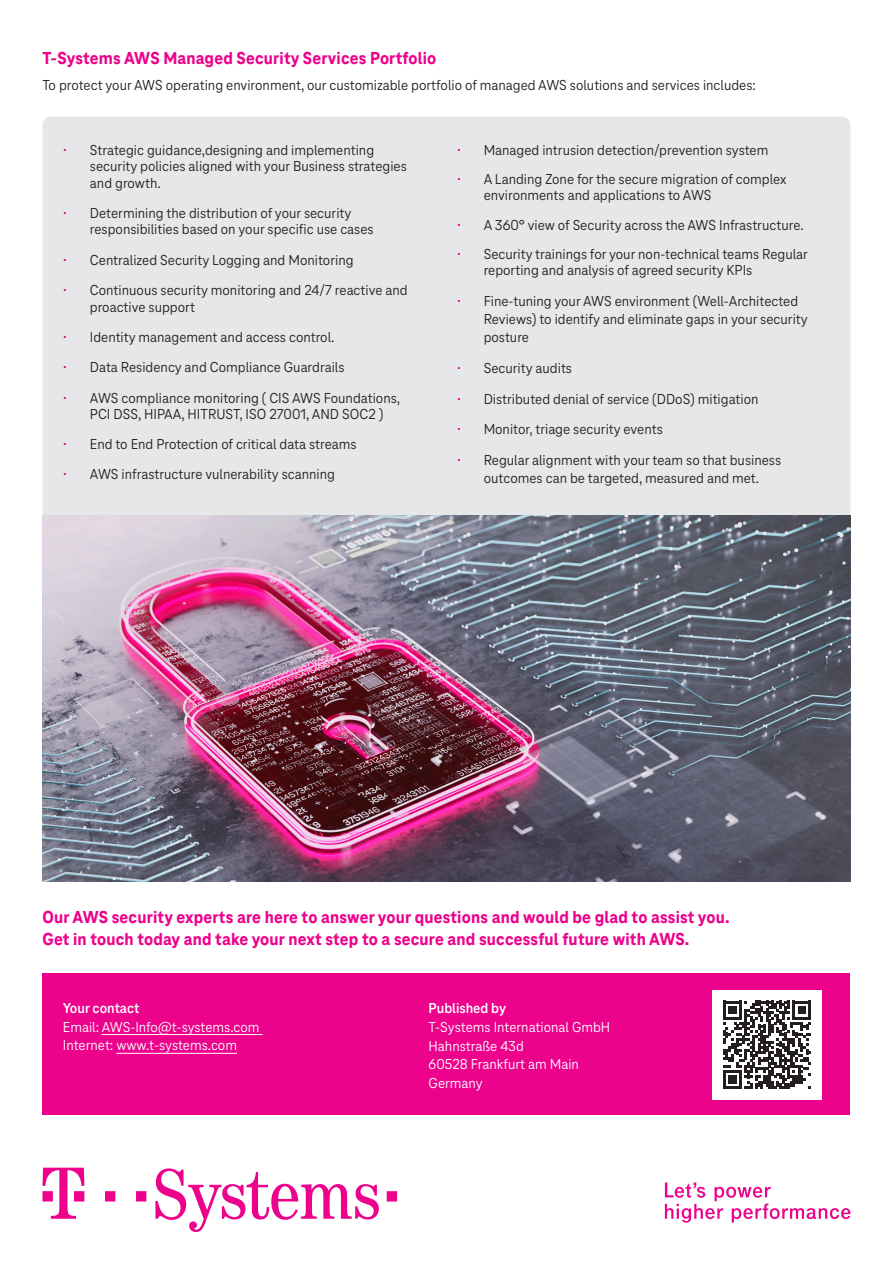
<style>
.page{position:relative;width:893px;height:1263px;background:#fff}
.page>*{position:absolute;margin:0;border:0;box-sizing:border-box;transform-origin:0 0}
.Heading_magenta_01{font:800 18px/21.6px "Tele Neo";letter-spacing:.01em;color:#ed028c}
.Body_copy{font:15px/16.5px "Tele Neo";color:#231f20}
.Text_10_Nor_Weiss{font:15px "Tele Neo";color:#fff}
.Zwischenheadline_10{font:700 15px "Tele Neo";color:#fff}
.Text_10_Nor_Weiss-2{font:700 15px "Tele Neo";color:#fff}
.s1{color:#ed028c}
</style>
<div class="page">
<div style="left:43px;top:117px;width:807px;height:468px;background:#e6e7e9;border-radius:9px"></div>
<svg style="left:665px;top:1182px;width:185px;height:40px"></svg>
<svg style="left:105px;top:1191px;width:10px;height:10px"></svg>
<svg style="left:136px;top:1191px;width:10px;height:10px"></svg>
<svg style="left:43px;top:1168px;width:41px;height:51px"></svg>
<svg style="left:155px;top:1168px;width:224px;height:64px"></svg>
<svg style="left:387px;top:1191px;width:10px;height:10px"></svg>
<div style="left:43px;top:973px;width:807px;height:142px;background:#ed028c"></div>
<hr style="left:102px;top:1034px;width:161px;height:1px;background:#fff">
<hr style="left:116px;top:1053px;width:121px;height:1px;background:#fff">
<div style="left:712px;top:990px;width:110px;height:110px;background:#fff"></div>
<svg style="left:723px;top:1001px;width:88px;height:88px"></svg>
<img style="left:43px;top:516px;width:807px;height:366px">
<p class="Heading_magenta_01" style="left:43px;top:47px;width:395px">T-Systems AWS Managed Security Services Portfolio</p>
<p class="Body_copy" style="left:43px;top:77px;width:715px">To protect your AWS operating environment, our customizable portfolio of managed AWS solutions and services includes:</p>
<p class="Body_copy" style="left:90px;top:142px;width:318px;text-indent:-27px"><span class="s1">•</span> Strategic guidance,designing and implementing security policies aligned with your Business strategies and growth.</p>
<p class="Body_copy" style="left:90px;top:205px;width:285px;text-indent:-27px"><span class="s1">•</span> Determining the distribution of your security responsibilities based on your specific use cases</p>
<p class="Body_copy" style="left:63px;top:252px;width:292px"><span class="s1">•</span> Centralized Security Logging and Monitoring</p>
<p class="Body_copy" style="left:90px;top:282px;width:319px;text-indent:-27px"><span class="s1">•</span> Continuous security monitoring and 24/7 reactive and proactive support</p>
<p class="Body_copy" style="left:63px;top:329px;width:273px"><span class="s1">•</span> Identity management and access control.</p>
<p class="Body_copy" style="left:63px;top:359px;width:283px"><span class="s1">•</span> Data Residency and Compliance Guardrails</p>
<p class="Body_copy" style="left:90px;top:389px;width:312px;text-indent:-27px"><span class="s1">•</span> AWS compliance monitoring ( CIS AWS Foundations,<br>PCI DSS, HIPAA, HITRUST, ISO 27001, AND SOC2 )</p>
<p class="Body_copy" style="left:63px;top:436px;width:295px"><span class="s1">•</span> End to End Protection of critical data streams</p>
<p class="Body_copy" style="left:63px;top:466px;width:274px"><span class="s1">•</span> AWS infrastructure vulnerability scanning</p>
<p class="Body_copy" style="left:457px;top:142px;width:313px"><span class="s1">•</span> Managed intrusion detection/prevention system</p>
<p class="Body_copy" style="left:484px;top:171px;width:304px;text-indent:-27px"><span class="s1">•</span> A Landing Zone for the secure migration of complex environments and applications to AWS</p>
<p class="Body_copy" style="left:457px;top:217px;width:349px"><span class="s1">•</span> A 360° view of Security across the AWS Infrastructure.</p>
<p class="Body_copy" style="left:484px;top:246px;width:326px;text-indent:-27px"><span class="s1">•</span> Security trainings for your non-technical teams Regular reporting and analysis of agreed security KPIs</p>
<p class="Body_copy" style="left:484px;top:292px;width:326px;line-height:18px;text-indent:-27px"><span class="s1">•</span> Fine-tuning your AWS environment (Well-Architected<br>Reviews) to identify and eliminate gaps in your security posture</p>
<p class="Body_copy" style="left:457px;top:360px;width:117px"><span class="s1">•</span> Security audits</p>
<p class="Body_copy" style="left:457px;top:391px;width:303px"><span class="s1">•</span> Distributed denial of service (DDoS) mitigation</p>
<p class="Body_copy" style="left:457px;top:421px;width:208px"><span class="s1">•</span> Monitor, triage security events</p>
<p class="Body_copy" style="left:457px;top:451px;width:326px;line-height:18px;text-align:center"><span class="s1">•</span> Regular alignment with your team so that business outcomes can be targeted, measured and met.</p>
<p class="Heading_magenta_01" style="left:43px;top:907px;width:689px">Our AWS security experts are here to answer your questions and would be glad to assist you.<br>Get in touch today and take your next step to a secure and successful future with AWS.</p>
<p class="Zwischenheadline_10" style="left:63px;top:999px;width:78px">Your contact</p>
<p class="Text_10_Nor_Weiss" style="left:63px;top:1018px;width:198px">Email: AWS-Info@t-systems.com</p>
<p class="Text_10_Nor_Weiss" style="left:63px;top:1037px;width:176px">Internet: www.t-systems.com</p>
<p class="Text_10_Nor_Weiss-2" style="left:429px;top:1000px;width:79px">Published by</p>
<p class="Text_10_Nor_Weiss" style="left:429px;top:1019px;width:183px">T-Systems International GmbH</p>
<p class="Text_10_Nor_Weiss" style="left:429px;top:1037px;width:97px">Hahnstraße 43d</p>
<p class="Text_10_Nor_Weiss" style="left:429px;top:1056px;width:152px">60528 Frankfurt am Main</p>
<p class="Text_10_Nor_Weiss" style="left:429px;top:1075px;width:56px">Germany</p>
</div>
